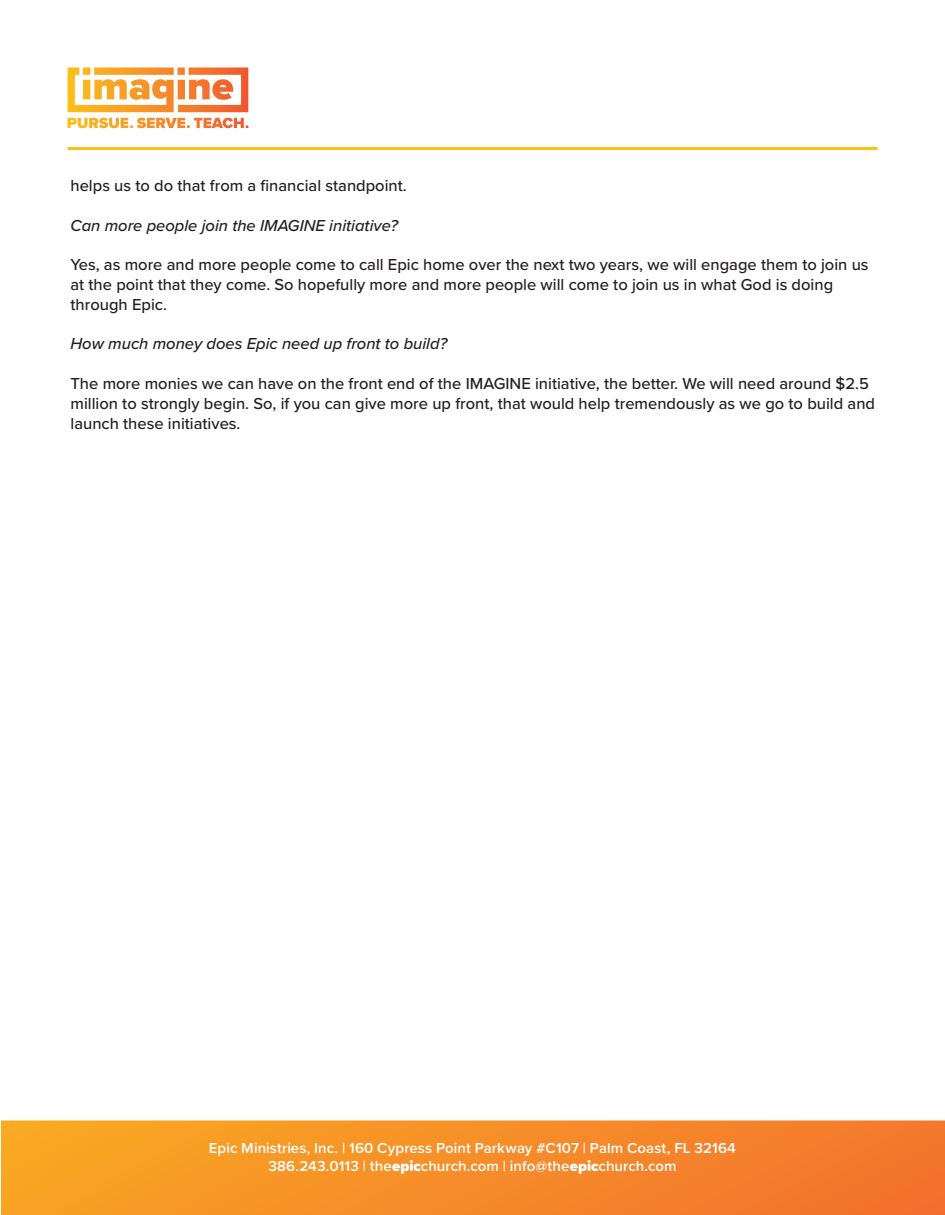
<style>
.page{position:relative;width:945px;height:1215px;background:#fff}
.page>*{position:absolute;margin:0;border:0;box-sizing:border-box;transform-origin:0 0}
.t1{font:500 16.5px/19.8px "Proxima Nova";color:#231f20}
.t2{font:italic 500 16.5px "Proxima Nova";color:#231f20}
.t3{font:600 15px/18px "Proxima Nova";letter-spacing:.005em;color:#fff;text-align:center}
.s1{font-weight:900}
</style>
<div class="page">
<svg style="left:1px;top:1120px;width:944px;height:95px;background:#f68d29"></svg>
<hr style="left:68px;top:147px;width:810px;height:3px;background:#fdc014">
<svg style="left:68px;top:68px;width:180px;height:60px"></svg>
<p class="t1" style="left:70px;top:175px;width:338px">helps us to do that from a financial standpoint.</p>
<p class="t2" style="left:70px;top:213px;width:329px">Can more people join the IMAGINE initiative?</p>
<p class="t1" style="left:70px;top:254px;width:800px">Yes, as more and more people come to call Epic home over the next two years, we will engage them to join us at the point that they come. So hopefully more and more people will come to join us in what God is doing through Epic.</p>
<p class="t2" style="left:70px;top:332px;width:378px">How much money does Epic need up front to build?</p>
<p class="t1" style="left:70px;top:373px;width:806px">The more monies we can have on the front end of the IMAGINE initiative, the better. We will need around $2.5 million to strongly begin. So, if you can give more up front, that would help tremendously as we go to build and launch these initiatives.</p>
<p class="t3" style="left:209px;top:1138px;width:529px">Epic Ministries, Inc. | 160 Cypress Point Parkway #C107 | Palm Coast, FL 32164<br>386.243.0113 | the<span class="s1">epic</span>church.com | info@the<span class="s1">epic</span>church.com</p>
</div>
